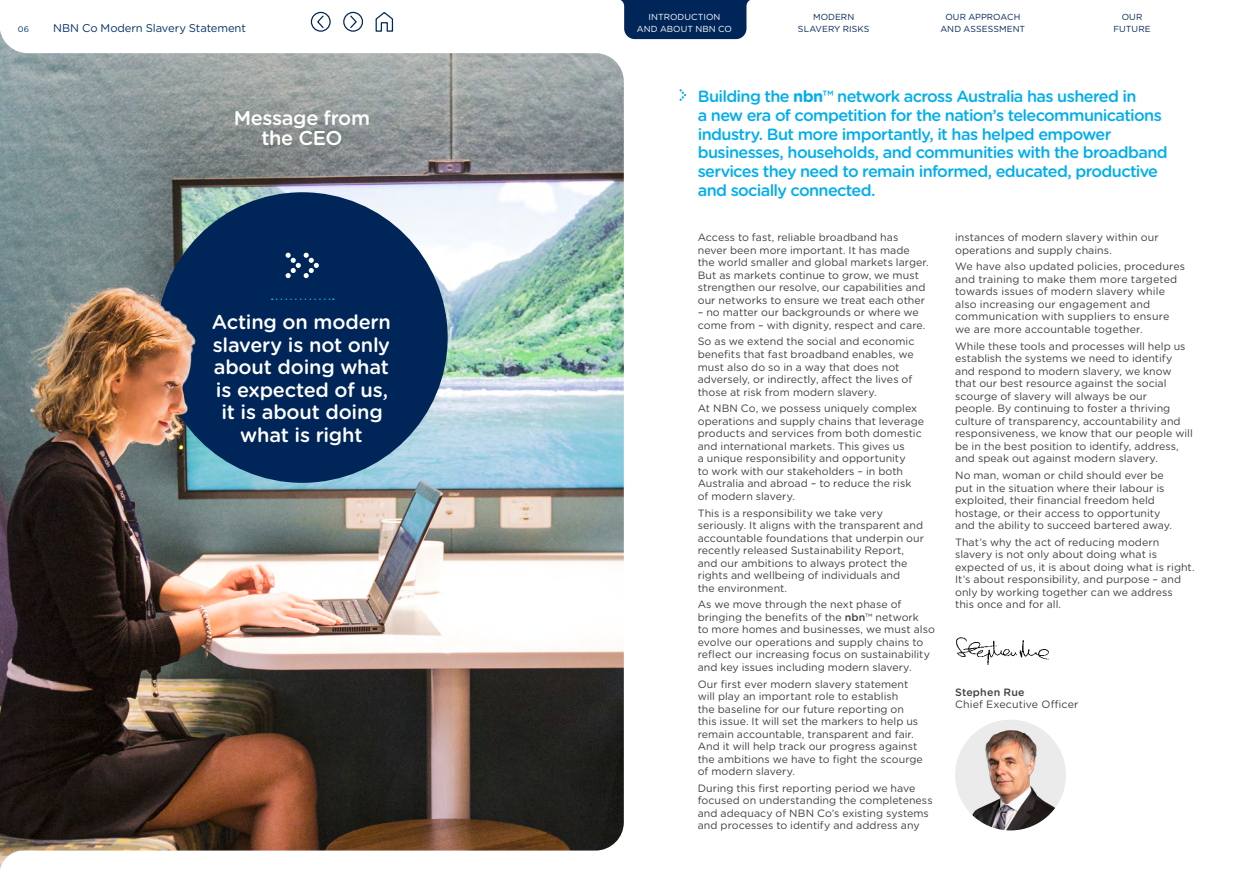
<style>
.page{position:relative;width:1248px;height:886px;background:#fff}
.page>*{position:absolute;margin:0;border:0;box-sizing:border-box;transform-origin:0 0}
._00_Page_Head{font:500 20px/22.5px "Gotham Rounded";letter-spacing:-.01em;color:#fff;text-align:center}
._01_heading_lvl_1_wi{font:500 16.25px/18.8px "Gotham Rounded";letter-spacing:-.04em;color:#00aeef}
.t1{font:11.25px "Gotham Rounded";letter-spacing:-.005em;color:#023365}
._05_Body{font:10.62px/12.5px "Gotham Rounded";letter-spacing:.005em;color:#414042}
._05_Body-2{font:500 10.62px "Gotham Rounded";letter-spacing:.02em;color:#414042}
.t2{font:8.75px/11.5px "Gotham Rounded";letter-spacing:.01em;color:#002659;text-align:center}
.t3{font:8.75px/11.5px "Gotham Rounded";letter-spacing:.01em;color:#fff;text-align:center}
.t4{font:8.12px "Gotham Rounded";color:#023365}
.s1{font-weight:700}
.s2{font-weight:500}
</style>
<div class="page">
<img style="left:0;top:30px;width:623px;height:839px">
<svg style="left:679px;top:89px;width:7px;height:12px"></svg>
<img style="left:955px;top:720px;width:110px;height:110px;border-radius:55px">
<div style="left:157px;top:192px;width:290px;height:291px;background:#002659;border-radius:50%"></div>
<svg style="left:285px;top:253px;width:34px;height:25px"></svg>
<svg style="left:272px;top:298px;width:62px;height:2px"></svg>
<svg style="left:375px;top:12px;width:18px;height:20px"></svg>
<svg style="left:349px;top:14px;width:9px;height:16px"></svg>
<svg style="left:316px;top:14px;width:9px;height:16px"></svg>
<div style="left:343px;top:12px;width:20px;height:20px;border:1px solid #002659;border-radius:50%"></div>
<div style="left:311px;top:12px;width:20px;height:20px;border:1px solid #002659;border-radius:50%"></div>
<svg style="left:619px;top:0;width:131px;height:39px;background:#123565"></svg>
<img style="left:956px;top:637px;width:93px;height:28px">
<p class="t4" style="left:18px;top:23px;width:13px">06</p>
<p class="t1" style="left:53px;top:20px;width:194px">NBN Co Modern Slavery Statement</p>
<p class="t2" style="left:1113px;top:11px;width:39px">OUR<br>FUTURE</p>
<p class="t3" style="left:637px;top:11px;width:96px">INTRODUCTION<br>AND ABOUT NBN CO</p>
<p class="t2" style="left:798px;top:11px;width:73px">MODERN<br>SLAVERY RISKS</p>
<p class="t2" style="left:940px;top:11px;width:86px">OUR APPROACH<br>AND ASSESSMENT</p>
<h1 class="_00_Page_Head" style="left:234px;top:107px;width:138px;line-height:20px">Message from the CEO</h1>
<h1 class="_00_Page_Head" style="left:212px;top:310px;width:180px">Acting on modern slavery is not only about doing what is expected of us, it is about doing what is right</h1>
<p class="_01_heading_lvl_1_wi" style="left:697px;top:86px;width:471px">Building the <span class="s1">nbn</span>™ network across Australia has ushered in<br>a new era of competition for the nation’s telecommunications industry. But more importantly, it has helped empower businesses, households, and communities with the broadband services they need to remain informed, educated, productive and socially connected.</p>
<p class="_05_Body" style="left:955px;top:231px;width:205px">instances of modern slavery within our operations and supply chains.</p>
<p class="_05_Body" style="left:955px;top:260px;width:231px">We have also updated policies, procedures and training to make them more targeted towards issues of modern slavery while also increasing our engagement and communication with suppliers to ensure we are more accountable together.</p>
<p class="_05_Body" style="left:955px;top:339px;width:239px">While these tools and processes will help us establish the systems we need to identify and respond to modern slavery, we know that our best resource against the social scourge of slavery will always be our<br>people. By continuing to foster a thriving culture of transparency, accountability and responsiveness, we know that our people will be in the best position to identify, address, and speak out against modern slavery.</p>
<p class="_05_Body" style="left:955px;top:468px;width:218px">No man, woman or child should ever be put in the situation where their labour is exploited, their financial freedom held hostage, or their access to opportunity and the ability to succeed bartered away.</p>
<p class="_05_Body" style="left:955px;top:535px;width:241px">That’s why the act of reducing modern slavery is not only about doing what is expected of us, it is about doing what is right.<br>It’s about responsibility, and purpose – and only by working together can we address<br>this once and for all.</p>
<p class="_05_Body" style="left:697px;top:231px;width:232px">Access to fast, reliable broadband has never been more important. It has made the world smaller and global markets larger.<br>But as markets continue to grow, we must strengthen our resolve, our capabilities and our networks to ensure we treat each other</p>
<p class="_05_Body" style="left:697px;top:306px;width:229px">– no matter our backgrounds or where we come from – with dignity, respect and care.</p>
<p class="_05_Body" style="left:697px;top:335px;width:218px">So as we extend the social and economic benefits that fast broadband enables, we must also do so in a way that does not adversely, or indirectly, affect the lives of those at risk from modern slavery.</p>
<p class="_05_Body" style="left:697px;top:402px;width:228px">At NBN Co, we possess uniquely complex operations and supply chains that leverage products and services from both domestic and international markets. This gives us<br>a unique responsibility and opportunity<br>to work with our stakeholders – in both Australia and abroad – to reduce the risk of modern slavery.</p>
<p class="_05_Body" style="left:697px;top:506px;width:228px">This is a responsibility we take very seriously. It aligns with the transparent and accountable foundations that underpin our recently released Sustainability Report, and our ambitions to always protect the rights and wellbeing of individuals and<br>the environment.</p>
<p class="_05_Body" style="left:697px;top:598px;width:238px">As we move through the next phase of bringing the benefits of the <span class="s2">nbn</span>™ network<br>to more homes and businesses, we must also evolve our operations and supply chains to reflect our increasing focus on sustainability and key issues including modern slavery.</p>
<p class="_05_Body" style="left:697px;top:677px;width:227px">Our first ever modern slavery statement will play an important role to establish<br>the baseline for our future reporting on this issue. It will set the markers to help us remain accountable, transparent and fair.<br>And it will help track our progress against the ambitions we have to fight the scourge of modern slavery.</p>
<p class="_05_Body" style="left:697px;top:781px;width:236px">During this first reporting period we have focused on understanding the completeness and adequacy of NBN Co’s existing systems and processes to identify and address any</p>
<p class="_05_Body-2" style="left:955px;top:684px;width:71px">Stephen Rue</p>
<p class="_05_Body" style="left:955px;top:698px;width:125px">Chief Executive Officer</p>
</div>
